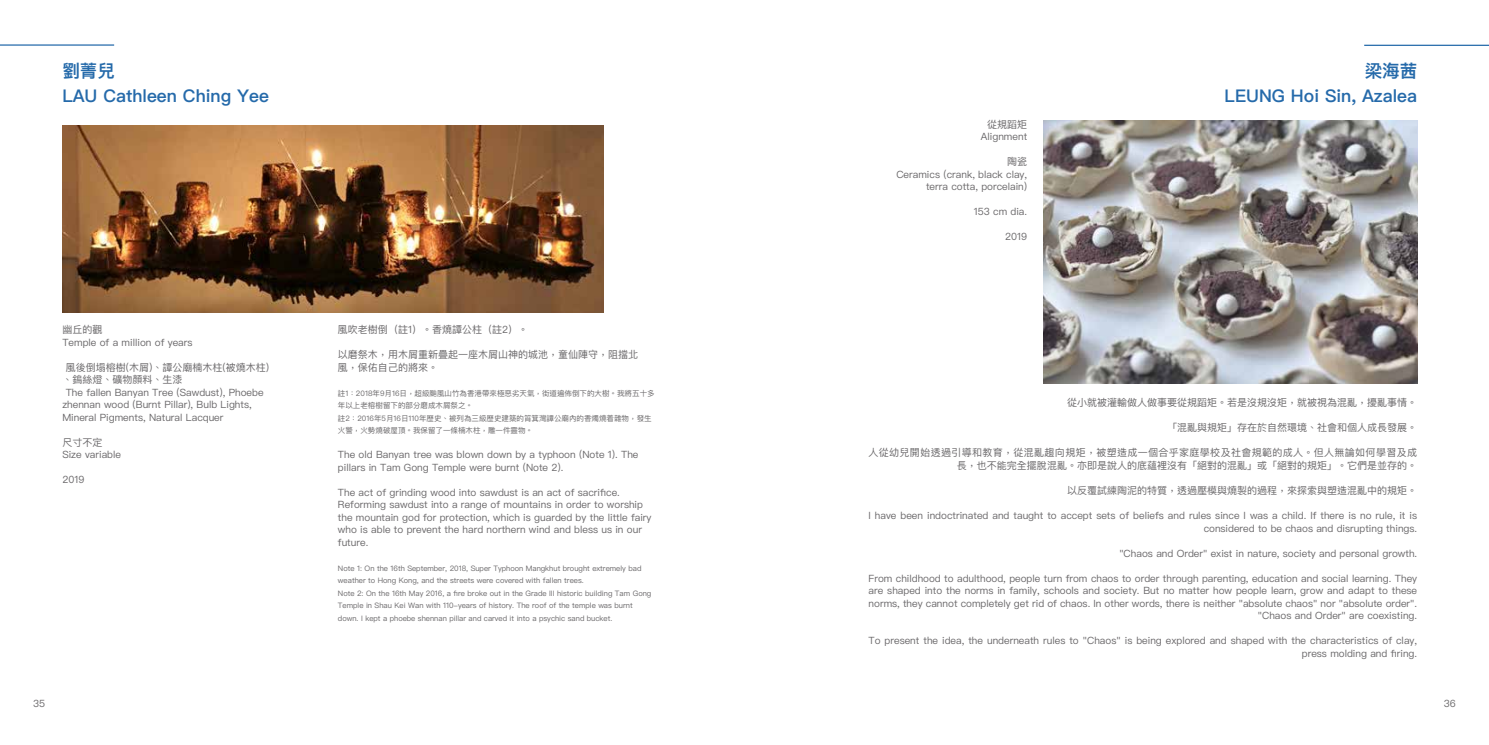
<style>
.page{position:relative;width:1489px;height:745px;background:#fff}
.page>*{position:absolute;margin:0;border:0;box-sizing:border-box;transform-origin:0 0}
.t1{font:600 17.5px/25px "Ping Fang HK";color:#256aaa}
.t2{font:10px/12.5px "Ping Fang HK";color:#696769}
.t3{font:10px/12.5px "Ping Fang HK";letter-spacing:.035em;color:#696769;text-align:right}
.t4{font:7.5px/12.5px "Ping Fang HK";color:#696769}
</style>
<div class="page">
<hr style="left:0;top:44px;width:114px;height:2px;background:#256aaa">
<hr style="left:1363px;top:45px;width:125px;height:1px;background:#256aaa">
<img style="left:62px;top:125px;width:542px;height:187px">
<img style="left:1043px;top:120px;width:373px;height:263px">
<h1 class="t1" style="left:62px;top:58px;width:208px">劉菁兒<br>LAU Cathleen Ching Yee</h1>
<p class="t2" style="left:62px;top:323px;width:132px">幽丘的觀<br>Temple of a million of years</p>
<p class="t2" style="left:66px;top:360px;width:205px">風後倒塌榕樹(木屑)、譚公廟楠木柱(被燒木柱)</p>
<p class="t2" style="left:62px;top:373px;width:121px">、鎢絲燈、礦物顏料、生漆</p>
<p class="t2" style="left:66px;top:385px;width:199px">The fallen Banyan Tree (Sawdust), Phoebe</p>
<p class="t2" style="left:62px;top:398px;width:191px">zhennan wood (Burnt Pillar), Bulb Lights,</p>
<p class="t2" style="left:62px;top:410px;width:163px">Mineral Pigments, Natural Lacquer</p>
<p class="t2" style="left:62px;top:435px;width:60px">尺寸不定<br>Size variable</p>
<p class="t2" style="left:62px;top:473px;width:24px">2019</p>
<p class="t2" style="left:338px;top:323px;width:192px">風吹老樹倒（註1）。香燒譚公柱（註2）。</p>
<p class="t2" style="left:338px;top:348px;width:301px">以磨祭木，用木屑重新疊起一座木屑山神的城池，童仙陣守，阻擋北風，保佑自己的將來。</p>
<p class="t4" style="left:338px;top:386px;width:318px">註1：2018年9月16日，超級颱風山竹為香港帶來極惡劣天氣，街道遍佈倒下的大樹。我將五十多年以上老榕樹留下的部分磨成木屑祭之。<br>註2：2016年5月16日110年歷史、被列為三級歷史建築的筲箕灣譚公廟內的香燭燒着雜物，發生火警，火勢燒破屋頂。我保留了一條楠木柱，雕一件靈物。</p>
<p class="t2" style="left:338px;top:448px;width:302px">The old Banyan tree was blown down by a typhoon (Note 1). The pillars in Tam Gong Temple were burnt (Note 2).</p>
<p class="t2" style="left:338px;top:485px;width:315px">The act of grinding wood into sawdust is an act of sacrifice.<br>Reforming sawdust into a range of mountains in order to worship the mountain god for protection, which is guarded by the little fairy who is able to prevent the hard northern wind and bless us in our future.</p>
<p class="t4" style="left:338px;top:561px;width:315px">Note 1: On the 16th September, 2018, Super Typhoon Mangkhut brought extremely bad weather to Hong Kong, and the streets were covered with fallen trees.<br>Note 2: On the 16th May 2016, a fire broke out in the Grade III historic building Tam Gong Temple in Shau Kei Wan with 110-years of history. The roof of the temple was burnt down. I kept a phoebe shennan pillar and carved it into a psychic sand bucket.</p>
<p class="t2" style="left:980px;top:117px;width:48px;text-align:right">從規蹈矩<br>Alignment</p>
<p class="t2" style="left:896px;top:155px;width:132px;text-align:right">陶瓷<br>Ceramics (crank, black clay, terra cotta, porcelain)</p>
<p class="t2" style="left:973px;top:205px;width:55px">153 cm dia.</p>
<p class="t2" style="left:1005px;top:230px;width:24px">2019</p>
<h1 class="t1" style="left:1224px;top:58px;width:194px;text-align:right">梁海茜<br>LEUNG Hoi Sin, Azalea</h1>
<p class="t2" style="left:1066px;top:396px;width:351px">從小就被灌輸做人做事要從規蹈矩。若是沒規沒矩，就被視為混亂，擾亂事情。</p>
<p class="t2" style="left:1166px;top:421px;width:251px">「混亂與規矩」存在於自然環境、社會和個人成長發展。</p>
<p class="t3" style="left:868px;top:446px;width:550px">人從幼兒開始透過引導和教育，從混亂趨向規矩，被塑造成一個合乎家庭學校及社會規範的成人。但人無論如何學習及成長，也不能完全擺脫混亂。亦即是說人的底蘊裡沒有「絕對的混亂」或「絕對的規矩」。它們是並存的。</p>
<p class="t2" style="left:1066px;top:483px;width:351px">以反覆試練陶泥的特質，透過壓模與燒製的過程，來探索與塑造混亂中的規矩。</p>
<p class="t2" style="left:868px;top:508px;width:550px;text-align:right">I have been indoctrinated and taught to accept sets of beliefs and rules since I was a child. If there is no rule, it is considered to be chaos and disrupting things.</p>
<p class="t2" style="left:1119px;top:546px;width:299px">"Chaos and Order" exist in nature, society and personal growth.</p>
<p class="t2" style="left:868px;top:571px;width:550px;text-align:right">From childhood to adulthood, people turn from chaos to order through parenting, education and social learning. They are shaped into the norms in family, schools and society. But no matter how people learn, grow and adapt to these norms, they cannot completely get rid of chaos. In other words, there is neither "absolute chaos" nor "absolute order". "Chaos and Order" are coexisting.</p>
<p class="t2" style="left:868px;top:633px;width:550px;text-align:right">To present the idea, the underneath rules to "Chaos" is being explored and shaped with the characteristics of clay, press molding and firing.</p>
<p class="t2" style="left:33px;top:696px;width:13px">35</p>
<p class="t2" style="left:1443px;top:696px;width:14px">36</p>
</div>
